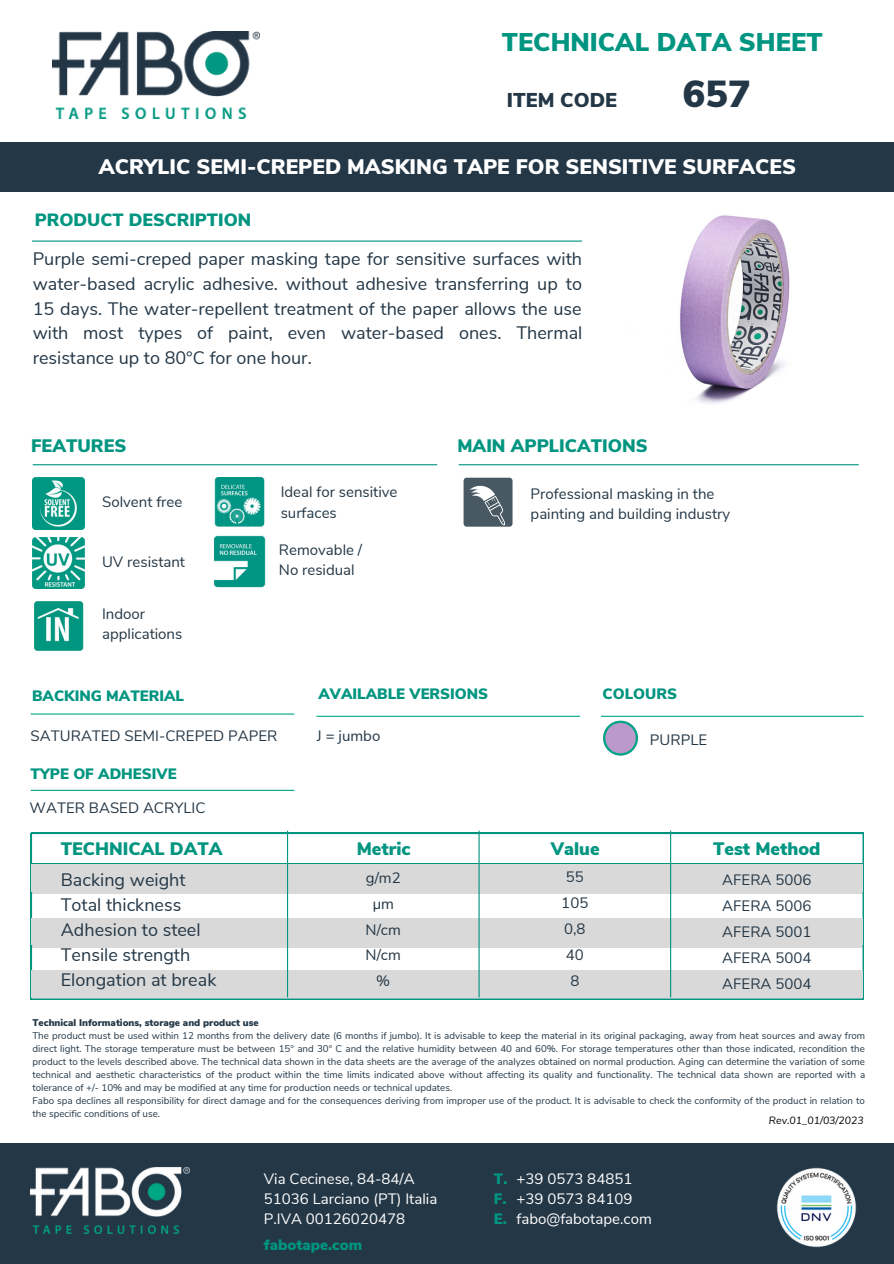
<style>
.page{position:relative;width:894px;height:1264px;background:#fff}
.page>*{position:absolute;margin:0;border:0;box-sizing:border-box;transform-origin:0 0}
.t1{font:900 37.5px "Nunito Sans";color:#243746}
.t2{font:900 25.65px "Nunito Sans";color:#009580}
.t3{font:900 21px "Nunito Sans";color:#fff}
.t4{font:900 19.95px "Nunito Sans";color:#243746}
.t5{font:18px/24.8px "Nunito Sans";color:#243746;text-align:justify}
.t6{font:900 18px "Nunito Sans";color:#009580}
.t7{font:900 17.7px "Nunito Sans";color:#009580}
.t8{font:15px/20.2px "Nunito Sans";color:#243746}
.t9{font:15px "Nunito Sans";color:#fff}
.t10{font:900 15px "Nunito Sans";color:#009580}
.t11{font:italic 10.5px "Nunito Sans";color:#000}
.t12{font:9.75px/13px "Nunito Sans";color:#243746;text-align:justify}
.t13{font:900 9.75px "Nunito Sans";color:#243746}
</style>
<div class="page">
<div style="left:0;top:142px;width:893px;height:50px;background:#243746"></div>
<img style="left:53px;top:32px;width:206px;height:86px">
<div style="left:0;top:1143px;width:893px;height:120px;background:#243746"></div>
<img style="left:31px;top:1167px;width:159px;height:66px">
<hr style="left:32px;top:240px;width:550px;height:2px;background:#009580">
<svg style="left:603px;top:720px;width:35px;height:35px"></svg>
<img style="left:32px;top:477px;width:52px;height:52px">
<img style="left:32px;top:537px;width:52px;height:52px">
<hr style="left:33px;top:464px;width:404px;height:1px;background:#009580">
<hr style="left:458px;top:464px;width:400px;height:1px;background:#009580">
<img style="left:213px;top:535px;width:52px;height:53px">
<div style="left:463px;top:477px;width:49px;height:49px;background:#485963;border-radius:3px"></div>
<svg style="left:469px;top:485px;width:36px;height:41px"></svg>
<img style="left:680px;top:215px;width:110px;height:189px">
<img style="left:35px;top:601px;width:49px;height:49px">
<img style="left:214px;top:477px;width:51px;height:50px">
<hr style="left:31px;top:713px;width:263px;height:1px;background:#00a786">
<hr style="left:31px;top:789px;width:263px;height:2px;background:#00a786">
<hr style="left:316px;top:715px;width:264px;height:2px;background:#00a786">
<hr style="left:600px;top:715px;width:263px;height:2px;background:#00a786">
<svg style="left:31px;top:833px;width:832px;height:166px"></svg>
<div style="left:31px;top:864px;width:830px;height:27px;background:#d9d9d9"></div>
<div style="left:31px;top:918px;width:830px;height:26px;background:#d9d9d9"></div>
<div style="left:31px;top:970px;width:830px;height:27px;background:#d9d9d9"></div>
<hr style="left:287px;top:830px;width:1px;height:167px;background:#009580">
<hr style="left:478px;top:830px;width:1px;height:167px;background:#009580">
<hr style="left:670px;top:830px;width:1px;height:167px;background:#009580">
<img style="left:776px;top:1167px;width:80px;height:79px">
<p class="t2" style="left:501px;top:26px;width:322px">TECHNICAL DATA SHEET</p>
<p class="t4" style="left:507px;top:86px;width:111px">ITEM CODE</p>
<p class="t1" style="left:682px;top:69px;width:69px">657</p>
<p class="t3" style="left:99px;top:153px;width:698px">ACRYLIC SEMI-CREPED MASKING TAPE FOR SENSITIVE SURFACES</p>
<p class="t7" style="left:35px;top:208px;width:218px">PRODUCT DESCRIPTION</p>
<p class="t5" style="left:33px;top:247px;width:551px">Purple semi-creped paper masking tape for sensitive surfaces with water-based acrylic adhesive. without adhesive transferring up to 15 days. The water-repellent treatment of the paper allows the use with most types of paint, even water-based ones. Thermal resistance up to 80°C for one hour.</p>
<p class="t6" style="left:31px;top:433px;width:97px">FEATURES</p>
<p class="t6" style="left:457px;top:433px;width:192px">MAIN APPLICATIONS</p>
<p class="t8" style="left:102px;top:492px;width:82px">Solvent free</p>
<p class="t8" style="left:102px;top:551px;width:84px">UV resistant</p>
<p class="t8" style="left:102px;top:604px;width:82px">Indoor applications</p>
<p class="t8" style="left:280px;top:482px;width:118px">Ideal for sensitive surfaces</p>
<p class="t8" style="left:530px;top:484px;width:201px">Professional masking in the painting and building industry</p>
<p class="t8" style="left:279px;top:540px;width:85px">Removable /</p>
<p class="t8" style="left:279px;top:560px;width:77px">No residual</p>
<p class="t10" style="left:32px;top:685px;width:153px">BACKING MATERIAL</p>
<p class="t10" style="left:318px;top:684px;width:171px">AVAILABLE VERSIONS</p>
<p class="t10" style="left:602px;top:684px;width:76px">COLOURS</p>
<p class="t8" style="left:31px;top:726px;width:248px">SATURATED SEMI-CREPED PAPER</p>
<p class="t10" style="left:31px;top:763px;width:147px">TYPE OF ADHESIVE</p>
<p class="t8" style="left:317px;top:725px;width:65px">J = jumbo</p>
<p class="t8" style="left:649px;top:730px;width:59px">PURPLE</p>
<p class="t8" style="left:30px;top:798px;width:177px">WATER BASED ACRYLIC</p>
<p class="t6" style="left:61px;top:837px;width:163px">TECHNICAL DATA</p>
<p class="t6" style="left:357px;top:837px;width:55px">Metric</p>
<p class="t6" style="left:550px;top:837px;width:50px">Value</p>
<p class="t6" style="left:712px;top:837px;width:109px">Test Method</p>
<p class="t8" style="left:722px;top:870px;width:91px">AFERA 5006</p>
<p class="t8" style="left:722px;top:896px;width:91px">AFERA 5006</p>
<p class="t8" style="left:722px;top:921px;width:91px">AFERA 5001</p>
<p class="t8" style="left:722px;top:947px;width:91px">AFERA 5004</p>
<p class="t8" style="left:722px;top:973px;width:91px">AFERA 5004</p>
<p class="t8" style="left:366px;top:867px;width:36px">g/m2</p>
<p class="t8" style="left:372px;top:893px;width:23px">μm</p>
<p class="t8" style="left:365px;top:919px;width:37px">N/cm</p>
<p class="t8" style="left:365px;top:945px;width:37px">N/cm</p>
<p class="t8" style="left:376px;top:971px;width:15px">%</p>
<p class="t8" style="left:565px;top:867px;width:20px">55</p>
<p class="t8" style="left:561px;top:893px;width:29px">105</p>
<p class="t8" style="left:564px;top:919px;width:23px">0,8</p>
<p class="t8" style="left:565px;top:945px;width:20px">40</p>
<p class="t8" style="left:570px;top:970px;width:11px">8</p>
<p class="t5" style="left:61px;top:868px;width:126px">Backing weight</p>
<p class="t5" style="left:61px;top:892px;width:122px">Total thickness</p>
<p class="t5" style="left:61px;top:917px;width:141px">Adhesion to steel</p>
<p class="t5" style="left:61px;top:942px;width:131px">Tensile strength</p>
<p class="t5" style="left:61px;top:967px;width:157px">Elongation at break</p>
<p class="t13" style="left:32px;top:1016px;width:228px">Technical Informations, storage and product use</p>
<p class="t12" style="left:32px;top:1029px;width:834px">The product must be used within 12 months from the delivery date (6 months if jumbo). It is advisable to keep the material in its original packaging, away from heat sources and away from direct light. The storage temperature must be between 15° and 30° C and the relative humidity between 40 and 60%. For storage temperatures other than those indicated, recondition the product to the levels described above. The technical data shown in the data sheets are the average of the analyzes obtained on normal production. Aging can determine the variation of some technical and aesthetic characteristics of the product within the time limits indicated above without affecting its quality and functionality. The technical data shown are reported with a tolerance of +/- 10% and may be modified at any time for production needs or technical updates.</p>
<p class="t12" style="left:32px;top:1094px;width:833px">Fabo spa declines all responsibility for direct damage and for the consequences deriving from improper use of the product. It is advisable to check the conformity of the product in relation to the specific conditions of use.</p>
<p class="t11" style="left:768px;top:1113px;width:96px">Rev.01_01/03/2023</p>
<p class="t9" style="left:264px;top:1168px;width:152px">Via Cecinese, 84-84/A</p>
<p class="t9" style="left:264px;top:1188px;width:175px">51036 Larciano (PT) Italia</p>
<p class="t9" style="left:264px;top:1208px;width:143px">P.IVA 00126020478</p>
<p class="t10" style="left:264px;top:1235px;width:100px">fabotape.com</p>
<p class="t10" style="left:493px;top:1168px;width:15px">T.</p>
<p class="t10" style="left:493px;top:1188px;width:14px">F.</p>
<p class="t10" style="left:493px;top:1208px;width:15px">E.</p>
<p class="t9" style="left:516px;top:1168px;width:117px">+39 0573 84851</p>
<p class="t9" style="left:516px;top:1188px;width:117px">+39 0573 84109</p>
<p class="t9" style="left:516px;top:1208px;width:137px">fabo@fabotape.com</p>
</div>
